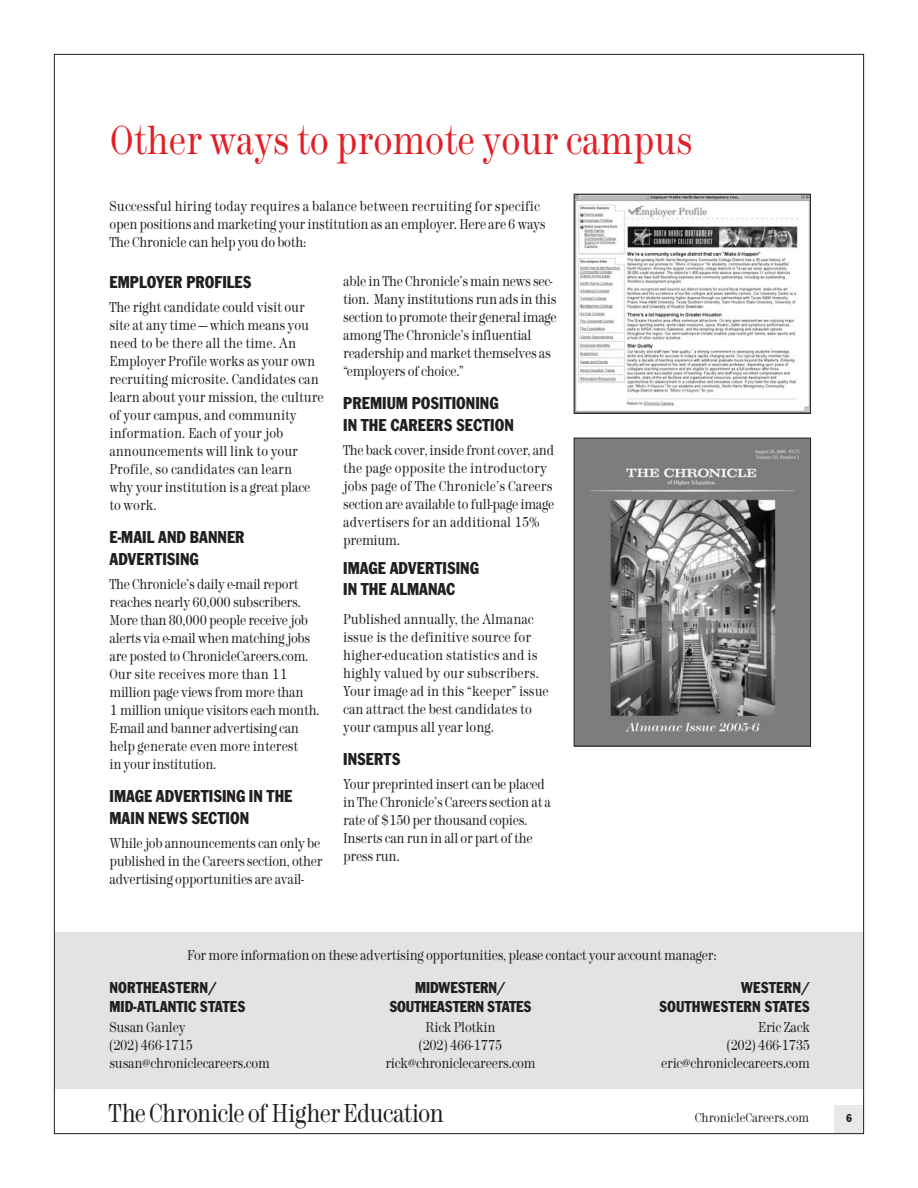
<style>
.page{position:relative;width:918px;height:1188px;background:#fff}
.page>*{position:absolute;margin:0;border:0;box-sizing:border-box;transform-origin:0 0}
.t1{font:42px "Modern M216 Lgt";color:#e21f26;scale:.8 1}
.t2{font:27px "Modern M216 Lgt";letter-spacing:-.03em;color:#231f20;scale:.8 1}
.t3{font:condensed 18px/21.6px "Franklin Gothic T";color:#231f20}
.t4{font:condensed 16.5px "Franklin Gothic T";color:#231f20}
.t5{font:15px/18px "Modern M216 Lgt";letter-spacing:-.02em;color:#231f20;scale:.8 1}
.t6{font:15px/18px "Modern M216 Lgt";color:#231f20;scale:.8 1}
.t7{font:15px/18px "Modern M216 Lgt";letter-spacing:.015em;color:#231f20;scale:.8 1}
.t8{font:13.5px "Modern M216 Lgt";color:#231f20;scale:.8 1}
.t9{font:condensed 12px "Franklin Gothic T";color:#231f20}
</style>
<div class="page">
<div style="left:834px;top:1106px;width:30px;height:28px;background:#e8e9ea"></div>
<div style="left:54px;top:933px;width:810px;height:156px;background:#e2e3e4"></div>
<img style="left:576px;top:196px;width:233px;height:216px">
<div style="left:574px;top:194px;width:237px;height:220px;border:1px solid #231f20"></div>
<img style="left:576px;top:440px;width:233px;height:304px">
<div style="left:574px;top:438px;width:237px;height:308px;border:1px solid #231f20"></div>
<h1 class="t1" style="left:110px;top:126px;width:729px">Other ways to promote your campus</h1>
<p class="t5" style="left:109px;top:199px;width:547px">Successful hiring today requires a balance between recruiting for specific open positions and marketing your institution as an employer. Here are 6 ways<br>The Chronicle can help you do both:</p>
<p class="t3" style="left:109px;top:272px;width:143px">EMPLOYER PROFILES</p>
<p class="t6" style="left:109px;top:299px;width:269px">The right candidate could visit our site at any time — which means you need to be there all the time. An<br>Employer Profile works as your own recruiting microsite. Candidates can learn about your mission, the culture of your campus, and community information. Each of your job announcements will link to your<br>Profile, so candidates can learn<br>why your institution is a great place to work.</p>
<p class="t3" style="left:109px;top:527px;width:137px">E-MAIL AND BANNER<br>ADVERTISING</p>
<p class="t5" style="left:109px;top:577px;width:264px">The Chronicle’s daily e-mail report reaches nearly 60,000 subscribers.<br>More than 80,000 people receive job alerts via e-mail when matching jobs are posted to ChronicleCareers.com.<br>Our site receives more than 11 million page views from more than<br>1 million unique visitors each month.<br>E-mail and banner advertising can help generate even more interest<br>in your institution.</p>
<p class="t3" style="left:109px;top:787px;width:185px">IMAGE ADVERTISING IN THE<br>MAIN NEWS SECTION</p>
<p class="t5" style="left:109px;top:836px;width:268px">While job announcements can only be published in the Careers section, other advertising opportunities are avail-</p>
<p class="t5" style="left:343px;top:273px;width:268px">able in The Chronicle’s main news sec&shy;tion. Many institutions run ads in this section to promote their general image among The Chronicle’s influential readership and market themselves as “employers of choice.”</p>
<p class="t3" style="left:343px;top:393px;width:172px">PREMIUM POSITIONING<br>IN THE CAREERS SECTION</p>
<p class="t7" style="left:343px;top:443px;width:265px">The back cover, inside front cover, and the page opposite the introductory jobs page of The Chronicle’s Careers section are available to full-page image advertisers for an additional 15% premium.</p>
<p class="t3" style="left:343px;top:558px;width:137px">IMAGE ADVERTISING<br>IN THE ALMANAC</p>
<p class="t6" style="left:343px;top:612px;width:258px">Published annually, the Almanac issue is the definitive source for higher-education statistics and is highly valued by our subscribers.<br>Your image ad in this “keeper” issue can attract the best candidates to your campus all year long.</p>
<p class="t3" style="left:343px;top:750px;width:59px">INSERTS</p>
<p class="t5" style="left:343px;top:777px;width:261px">Your preprinted insert can be placed in The Chronicle’s Careers section at a rate of $150 per thousand copies.<br>Inserts can run in all or part of the press run.</p>
<p class="t5" style="left:187px;top:948px;width:664px">For more information on these advertising opportunities, please contact your account manager:</p>
<p class="t4" style="left:109px;top:982px;width:109px">NORTHEASTERN/</p>
<p class="t4" style="left:415px;top:982px;width:92px">MIDWESTERN/</p>
<p class="t4" style="left:741px;top:982px;width:71px">WESTERN/</p>
<p class="t4" style="left:109px;top:1001px;width:137px">MID-ATLANTIC STATES</p>
<p class="t4" style="left:390px;top:1001px;width:143px">SOUTHEASTERN STATES</p>
<p class="t4" style="left:659px;top:1001px;width:152px">SOUTHWESTERN STATES</p>
<p class="t5" style="left:109px;top:1020px;width:97px">Susan Ganley</p>
<p class="t5" style="left:425px;top:1020px;width:89px">Rick Plotkin</p>
<p class="t5" style="left:758px;top:1020px;width:66px">Eric Zack</p>
<p class="t5" style="left:109px;top:1038px;width:106px">(202) 466-1715</p>
<p class="t5" style="left:419px;top:1038px;width:106px">(202) 466-1775</p>
<p class="t5" style="left:727px;top:1038px;width:105px">(202) 466-1735</p>
<p class="t5" style="left:109px;top:1056px;width:202px">susan@chroniclecareers.com</p>
<p class="t5" style="left:385px;top:1056px;width:189px">rick@chroniclecareers.com</p>
<p class="t5" style="left:661px;top:1056px;width:187px">eric@chroniclecareers.com</p>
<h2 class="t2" style="left:109px;top:1104px;width:420px">The Chronicle of Higher Education</h2>
<p class="t8" style="left:695px;top:1113px;width:144px">ChronicleCareers.com</p>
<p class="t9" style="left:846px;top:1115px;width:7px">6</p>
</div>
